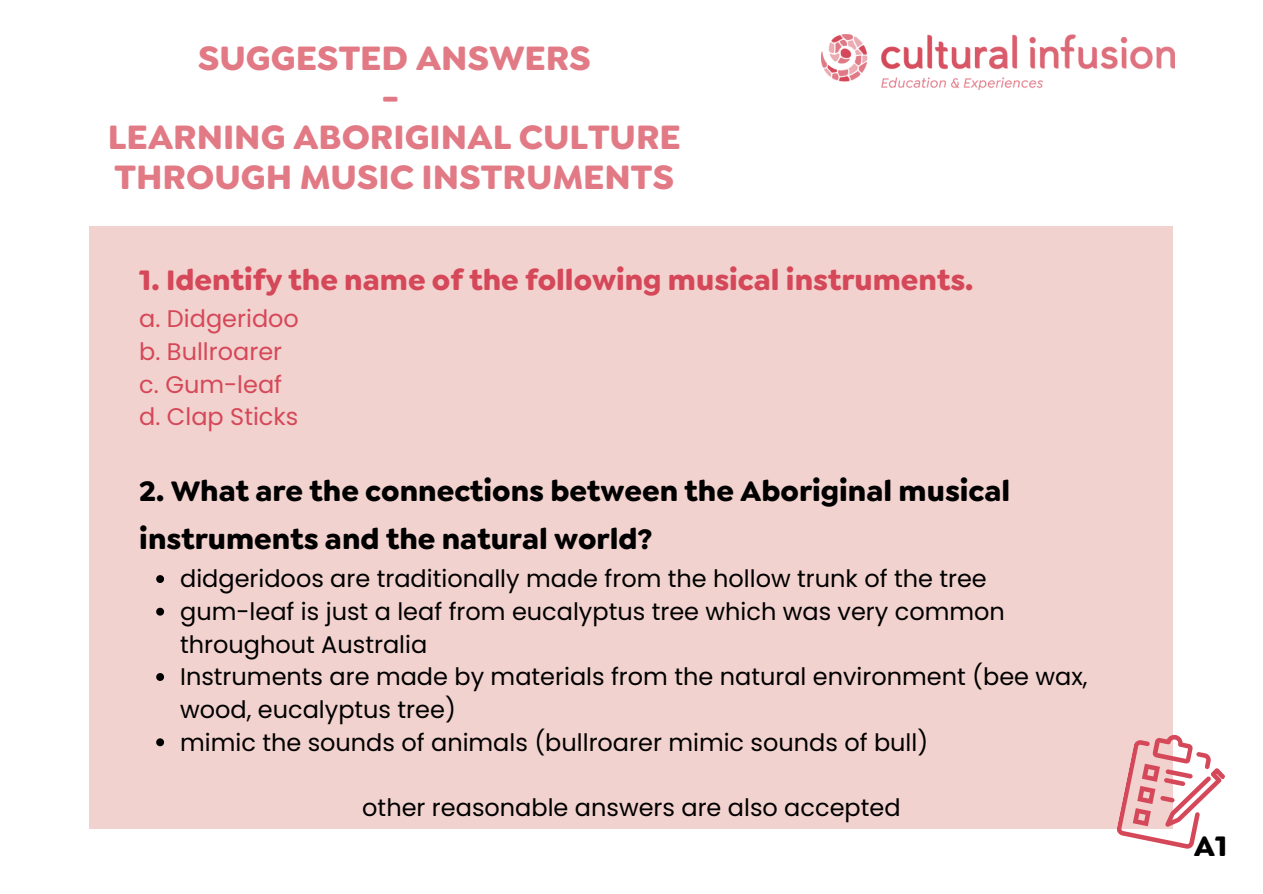
<style>
.page{position:relative;width:1263px;height:894px;background:#fff}
.page>*{position:absolute;margin:0;border:0;box-sizing:border-box;transform-origin:0 0}
.t1{font:700 36px/39.3px "Goldplay";color:#e27a86;text-align:center}
.t2{font:700 30px/48.3px "Goldplay";color:#000}
.t3{font:700 30px "Goldplay";color:#d54859}
.t4{font:24px/32.7px "Poppins";color:#000}
.t5{font:24px/32.7px "Poppins";color:#d54859}
</style>
<div class="page">
<div style="left:89px;top:226px;width:1084px;height:602px;background:#f2d2ce"></div>
<svg style="left:1116px;top:735px;width:109px;height:114px"></svg>
<img style="left:822px;top:34px;width:352px;height:56px">
<svg style="left:156px;top:575px;width:8px;height:8px"></svg>
<svg style="left:156px;top:607px;width:8px;height:8px"></svg>
<svg style="left:156px;top:673px;width:8px;height:7px"></svg>
<svg style="left:156px;top:738px;width:8px;height:8px"></svg>
<p class="t1" style="left:108px;top:38px;width:574px">SUGGESTED ANSWERS<br>-<br>LEARNING ABORIGINAL CULTURE<br>THROUGH MUSIC INSTRUMENTS</p>
<h3 class="t3" style="left:139px;top:260px;width:836px">1. Identify the name of the following musical instruments.</h3>
<h3 class="t5" style="left:139px;top:302px;width:161px">a. Didgeridoo b. Bullroarer c. Gum-leaf d. Clap Sticks</h3>
<p class="t2" style="left:139px;top:466px;width:872px">2. What are the connections between the Aboriginal musical instruments and the natural world?</p>
<p class="t4" style="left:180px;top:562px;width:808px">didgeridoos are traditionally made from the hollow trunk of the tree</p>
<p class="t4" style="left:180px;top:595px;width:826px">gum-leaf is just a leaf from eucalyptus tree which was very common throughout Australia</p>
<p class="t4" style="left:180px;top:660px;width:909px">Instruments are made by materials from the natural environment (bee wax, wood, eucalyptus tree)</p>
<p class="t4" style="left:180px;top:725px;width:750px">mimic the sounds of animals (bullroarer mimic sounds of bull)</p>
<p class="t4" style="left:362px;top:791px;width:540px">other reasonable answers are also accepted</p>
<h4 class="t2" style="left:1194px;top:821px;width:35px">A1</h4>
</div>
